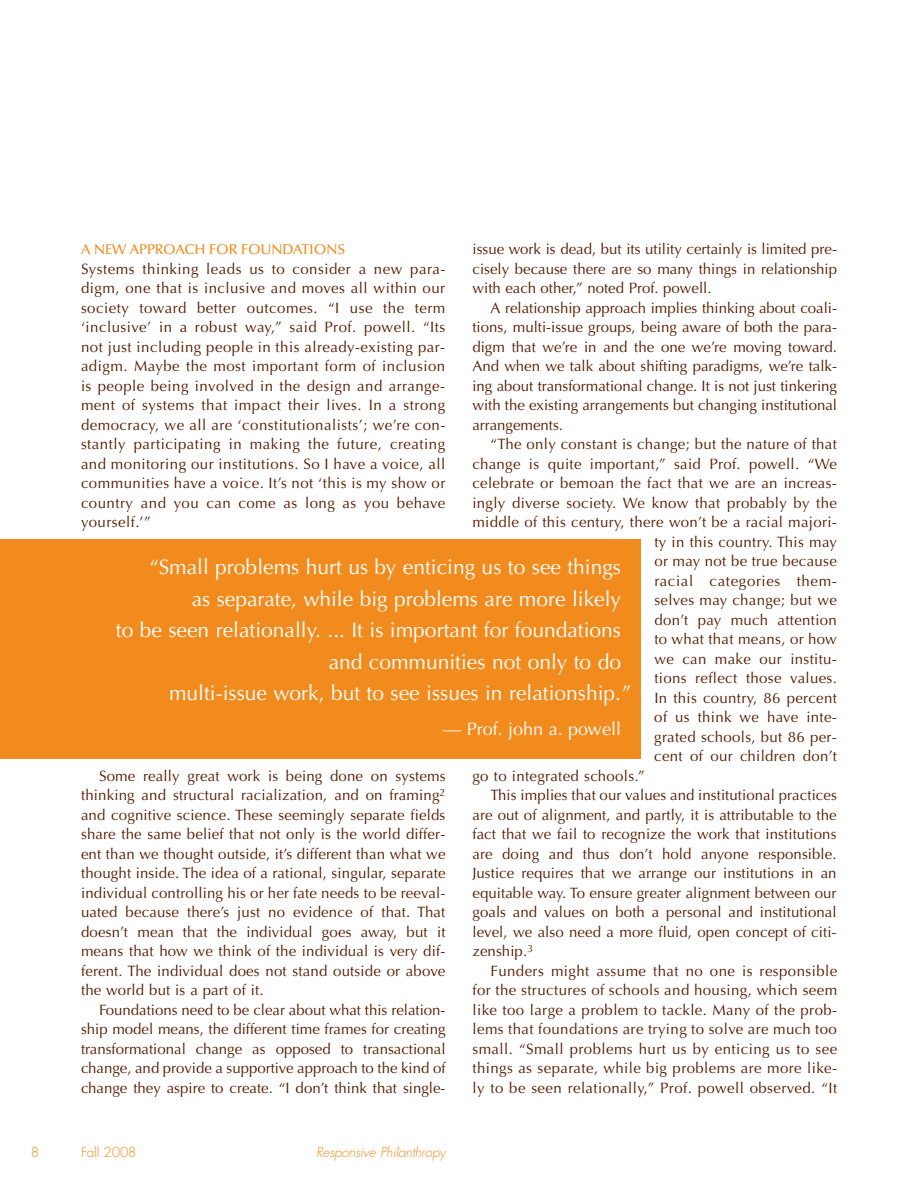
<style>
.page{position:relative;width:918px;height:1188px;background:#fff}
.page>*{position:absolute;margin:0;border:0;box-sizing:border-box;transform-origin:0 0}
.t1{font:21px "Optima";color:#fff}
.t2{font:18px "Optima";color:#fff}
.t3{font:15px/19.5px "Optima";letter-spacing:.01em;color:#581c00;text-align:justify}
.t4{font:15px "Optima";letter-spacing:.03em;color:#581c00}
.t5{font:15px "Optima";letter-spacing:.045em;color:#581c00}
.t6{font:500 14.25px "Optima";letter-spacing:-.01em;color:#f28b1d}
.t7{font:italic 300 13.5px "Futura";letter-spacing:-.01em;color:#f28b1d}
.t8{font:300 13.5px "Futura";letter-spacing:-.015em;color:#f28b1d}
</style>
<div class="page">
<div style="left:0;top:539px;width:641px;height:220px;background:#f28b1d"></div>
<p class="t3" style="left:472px;top:241px;width:366px">issue work is dead, but its utility certainly is limited pre-</p>
<p class="t3" style="left:472px;top:260px;width:366px">cisely because there are so many things in relationship</p>
<p class="t3" style="left:472px;top:280px;width:241px">with each other,” noted Prof. powell.</p>
<p class="t3" style="left:491px;top:299px;width:348px">A relationship approach implies thinking about coali-</p>
<p class="t3" style="left:472px;top:319px;width:366px">tions, multi-issue groups, being aware of both the para-</p>
<p class="t3" style="left:472px;top:338px;width:366px">digm that we’re in and the one we’re moving toward.</p>
<p class="t3" style="left:472px;top:358px;width:366px">And when we talk about shifting paradigms, we’re talk-</p>
<p class="t3" style="left:472px;top:377px;width:366px">ing about transformational change. It is not just tinkering</p>
<p class="t3" style="left:472px;top:397px;width:366px">with the existing arrangements but changing institutional</p>
<p class="t3" style="left:472px;top:416px;width:92px">arrangements.</p>
<p class="t3" style="left:491px;top:436px;width:348px">“The only constant is change; but the nature of that</p>
<p class="t3" style="left:472px;top:455px;width:366px">change is quite important,” said Prof. powell. “We</p>
<p class="t3" style="left:472px;top:475px;width:366px">celebrate or bemoan the fact that we are an increas-</p>
<p class="t3" style="left:472px;top:494px;width:366px">ingly diverse society. We know that probably by the</p>
<p class="t3" style="left:472px;top:514px;width:366px">middle of this century, there won’t be a racial majori-</p>
<p class="t3" style="left:654px;top:533px;width:184px">ty in this country. This may</p>
<p class="t3" style="left:654px;top:553px;width:184px">or may not be true because</p>
<p class="t5" style="left:654px;top:575px;width:184px">racial categories them-</p>
<p class="t3" style="left:654px;top:592px;width:184px">selves may change; but we</p>
<p class="t3" style="left:654px;top:611px;width:184px">don’t pay much attention</p>
<p class="t3" style="left:654px;top:631px;width:184px">to what that means, or how</p>
<p class="t3" style="left:654px;top:650px;width:184px">we can make our institu-</p>
<p class="t3" style="left:654px;top:670px;width:184px">tions reflect those values.</p>
<p class="t3" style="left:654px;top:689px;width:184px">In this country, 86 percent</p>
<p class="t3" style="left:654px;top:709px;width:184px">of us think we have inte-</p>
<p class="t3" style="left:654px;top:728px;width:184px">grated schools, but 86 per-</p>
<p class="t3" style="left:654px;top:748px;width:184px">cent of our children don’t</p>
<p class="t3" style="left:472px;top:767px;width:174px">go to integrated schools.”</p>
<p class="t3" style="left:490px;top:787px;width:348px">This implies that our values and institutional practices</p>
<p class="t3" style="left:472px;top:806px;width:366px">are out of alignment, and partly, it is attributable to the</p>
<p class="t3" style="left:472px;top:826px;width:366px">fact that we fail to recognize the work that institutions</p>
<p class="t3" style="left:472px;top:845px;width:366px">are doing and thus don’t hold anyone responsible.</p>
<p class="t3" style="left:472px;top:865px;width:366px">Justice requires that we arrange our institutions in an</p>
<p class="t3" style="left:472px;top:884px;width:366px">equitable way. To ensure greater alignment between our</p>
<p class="t3" style="left:472px;top:904px;width:366px">goals and values on both a personal and institutional</p>
<p class="t3" style="left:472px;top:923px;width:366px">level, we also need a more fluid, open concept of citi-</p>
<p class="t3" style="left:472px;top:943px;width:62px">zenship.<sup>3</sup></p>
<p class="t4" style="left:491px;top:965px;width:348px">Funders might assume that no one is responsible</p>
<p class="t4" style="left:473px;top:984px;width:366px">for the structures of schools and housing, which seem</p>
<p class="t4" style="left:473px;top:1004px;width:366px">like too large a problem to tackle. Many of the prob-</p>
<p class="t4" style="left:473px;top:1023px;width:366px">lems that foundations are trying to solve are much too</p>
<p class="t4" style="left:472px;top:1043px;width:366px">small. “Small problems hurt us by enticing us to see</p>
<p class="t4" style="left:472px;top:1062px;width:366px">things as separate, while big problems are more like-</p>
<p class="t4" style="left:472px;top:1082px;width:366px">ly to be seen relationally,” Prof. powell observed. “It</p>
<p class="t6" style="left:81px;top:244px;width:266px">A NEW APPROACH FOR FOUNDATIONS</p>
<p class="t3" style="left:81px;top:260px;width:366px">Systems thinking leads us to consider a new para&shy;digm, one that is inclusive and moves all within our society toward better outcomes. “I use the term ‘inclusive’ in a robust way,” said Prof. powell. “Its not just including people in this already-existing par&shy;adigm. Maybe the most important form of inclusion is people being involved in the design and arrange&shy;ment of systems that impact their lives. In a strong democracy, we all are ‘constitutionalists’; we’re con&shy;stantly participating in making the future, creating and monitoring our institutions. So I have a voice, all communities have a voice. It’s not ‘this is my show or country and you can come as long as you behave yourself.’”</p>
<p class="t1" style="left:149px;top:559px;width:473px">“Small problems hurt us by enticing us to see things</p>
<p class="t1" style="left:192px;top:590px;width:431px">as separate, while big problems are more likely</p>
<p class="t1" style="left:116px;top:622px;width:507px">to be seen relationally. ... It is important for foundations</p>
<p class="t1" style="left:329px;top:653px;width:294px">and communities not only to do</p>
<p class="t1" style="left:169px;top:685px;width:464px">multi-issue work, but to see issues in relationship.”</p>
<p class="t2" style="left:443px;top:721px;width:179px">— Prof. john a. powell</p>
<p class="t3" style="left:99px;top:767px;width:348px">Some really great work is being done on systems</p>
<p class="t3" style="left:81px;top:787px;width:366px">thinking and structural racialization, and on framing<sup>2</sup></p>
<p class="t3" style="left:81px;top:806px;width:366px">and cognitive science. These seemingly separate fields</p>
<p class="t3" style="left:81px;top:826px;width:366px">share the same belief that not only is the world differ-</p>
<p class="t3" style="left:81px;top:845px;width:366px">ent than we thought outside, it’s different than what we</p>
<p class="t3" style="left:81px;top:865px;width:366px">thought inside. The idea of a rational, singular, separate</p>
<p class="t3" style="left:81px;top:884px;width:366px">individual controlling his or her fate needs to be reeval-</p>
<p class="t3" style="left:81px;top:904px;width:366px">uated because there’s just no evidence of that. That</p>
<p class="t3" style="left:81px;top:923px;width:366px">doesn’t mean that the individual goes away, but it</p>
<p class="t3" style="left:81px;top:943px;width:366px">means that how we think of the individual is very dif-</p>
<p class="t3" style="left:81px;top:962px;width:366px">ferent. The individual does not stand outside or above</p>
<p class="t3" style="left:81px;top:982px;width:184px">the world but is a part of it.</p>
<p class="t3" style="left:99px;top:1001px;width:348px">Foundations need to be clear about what this relation-</p>
<p class="t3" style="left:81px;top:1021px;width:366px">ship model means, the different time frames for creating</p>
<p class="t3" style="left:81px;top:1040px;width:366px">transformational change as opposed to transactional</p>
<p class="t3" style="left:81px;top:1060px;width:366px">change, and provide a supportive approach to the kind of</p>
<p class="t3" style="left:81px;top:1079px;width:366px">change they aspire to create. “I don’t think that single-</p>
<p class="t8" style="left:31px;top:1146px;width:10px">8</p>
<p class="t8" style="left:81px;top:1146px;width:57px">Fall 2008</p>
<p class="t7" style="left:316px;top:1146px;width:131px">Responsive Philanthropy</p>
</div>
